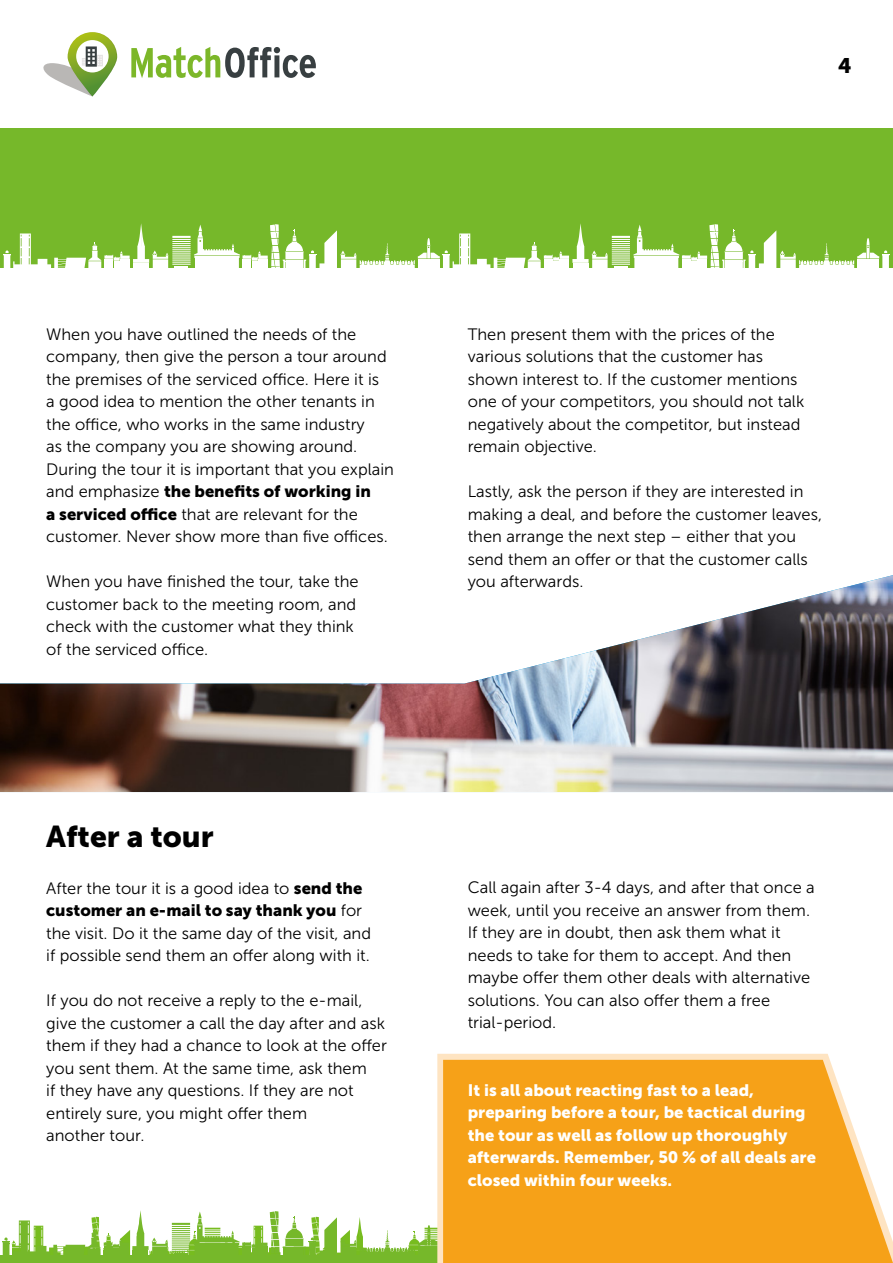
<style>
.page{position:relative;width:893px;height:1263px;background:#fff}
.page>*{position:absolute;margin:0;border:0;box-sizing:border-box;transform-origin:0 0}
.t1{font:30px "Museo Sans 900";color:#000}
.t2{font:21px "Museo Sans 900";color:#000}
.t3{font:16.5px/22.5px "Museo Sans 300";color:#000}
.t4{font:16.5px/22.5px "Museo Sans 900";color:#fffffe}
.t5{font:16.5px/22.5px "Museo Sans 900";color:#000}
.s1{font-family:"Museo Sans 900"}
.s2{font-family:"Museo Sans 300"}
</style>
<div class="page">
<svg style="left:131px;top:47px;width:185px;height:31px"></svg>
<svg style="left:68px;top:32px;width:49px;height:64px"></svg>
<div style="left:76px;top:40px;width:33px;height:32px;background:#fff;border-radius:50%"></div>
<svg style="left:43px;top:46px;width:60px;height:50px"></svg>
<div style="left:0;top:129px;width:893px;height:143px;background:#76b82a"></div>
<div style="left:0;top:269px;width:454px;height:8px;background:#fff"></div>
<div style="left:439px;top:269px;width:454px;height:8px;background:#fff"></div>
<svg style="left:3px;top:223px;width:886px;height:46px"></svg>
<div style="left:0;top:1256px;width:453px;height:7px;background:#76b82a"></div>
<svg style="left:2px;top:1210px;width:435px;height:46px"></svg>
<svg style="left:437px;top:1054px;width:393px;height:209px;background:#fde3bf"></svg>
<svg style="left:443px;top:1060px;width:450px;height:203px;background:#f6a728"></svg>
<img style="left:0;top:575px;width:893px;height:217px">
<p class="t2" style="left:838px;top:54px;width:15px">4</p>
<p class="t3" style="left:46px;top:323px;width:349px">When you have outlined the needs of the company, then give the person a tour around the premises of the serviced office. Here it is<br>a good idea to mention the other tenants in the office, who works in the same industry<br>as the company you are showing around.<br>During the tour it is important that you explain and emphasize <span class="s1">the benefits of working in<br>a serviced office</span> that are relevant for the customer. Never show more than five offices.</p>
<p class="t3" style="left:46px;top:570px;width:314px">When you have finished the tour, take the customer back to the meeting room, and check with the customer what they think</p>
<p class="t3" style="left:46px;top:638px;width:164px">of the serviced office.</p>
<p class="t1" style="left:46px;top:819px;width:169px">After a tour</p>
<p class="t5" style="left:46px;top:876px;width:318px"><span class="s2">After the tour it is a good idea to</span> send the customer an e-mail to say thank you <span class="s2">for</span></p>
<p class="t3" style="left:46px;top:922px;width:326px">the visit. Do it the same day of the visit, and</p>
<p class="t3" style="left:46px;top:944px;width:325px">if possible send them an offer along with it.</p>
<p class="t3" style="left:46px;top:989px;width:318px">If you do not receive a reply to the e-mail,</p>
<p class="t3" style="left:46px;top:1012px;width:342px;text-align:justify">give the customer a call the day after and ask them if they had a chance to look at the offer you sent them. At the same time, ask them</p>
<p class="t3" style="left:46px;top:1079px;width:309px">if they have any questions. If they are not</p>
<p class="t3" style="left:46px;top:1102px;width:262px">entirely sure, you might offer them</p>
<p class="t3" style="left:46px;top:1124px;width:100px">another tour.</p>
<p class="t3" style="left:468px;top:323px;width:338px">Then present them with the prices of the various solutions that the customer has shown interest to. If the customer mentions one of your competitors, you should not talk negatively about the competitor, but instead remain objective.</p>
<p class="t3" style="left:468px;top:480px;width:356px">Lastly, ask the person if they are interested in making a deal, and before the customer leaves, then arrange the next step – either that you send them an offer or that the customer calls you afterwards.</p>
<p class="t3" style="left:468px;top:876px;width:349px">Call again after 3-4 days, and after that once a week, until you receive an answer from them.<br>If they are in doubt, then ask them what it needs to take for them to accept. And then maybe offer them other deals with alternative solutions. You can also offer them a free</p>
<p class="t3" style="left:468px;top:1011px;width:90px">trial-period.</p>
<p class="t4" style="left:468px;top:1078px;width:350px">It is all about reacting fast to a lead, preparing before a tour, be tactical during the tour as well as follow up thoroughly afterwards. Remember, 50 % of all deals are closed within four weeks.</p>
</div>
